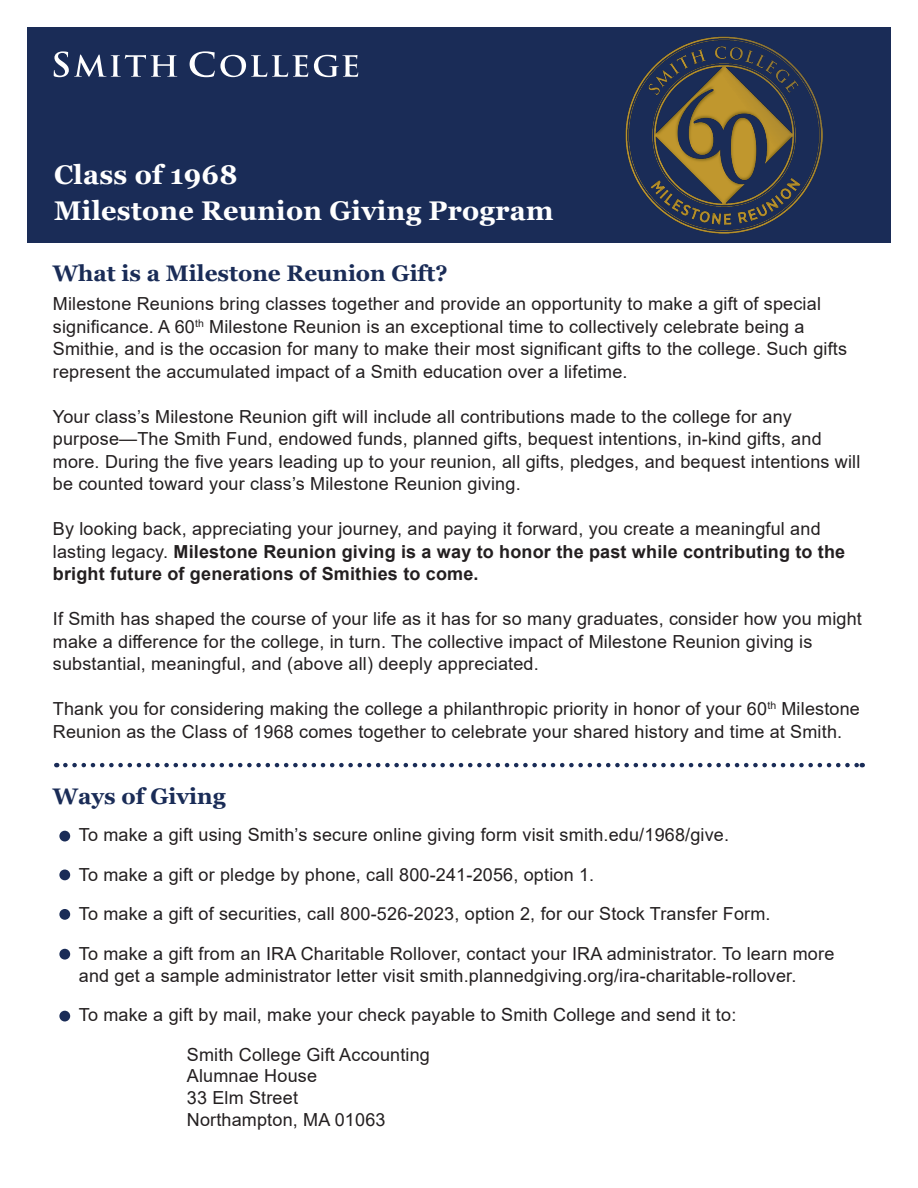
<style>
.page{position:relative;width:918px;height:1188px;background:#fff}
.page>*{position:absolute;margin:0;border:0;box-sizing:border-box;transform-origin:0 0}
.t1{font:700 27px "Georgia";letter-spacing:.01em;color:#fff}
.t2{font:700 22.5px "Georgia";color:#1a2c57}
.t3{font:18px/22.5px "Arial";letter-spacing:.01em;color:#231f20}
.t4{font:700 18px/22.5px "Arial";letter-spacing:.01em;color:#231f20}
.s1{font-weight:400}
</style>
<div class="page">
<div style="left:27px;top:27px;width:864px;height:216px;background:#1a2c57"></div>
<svg style="left:54px;top:51px;width:123px;height:26px"></svg>
<svg style="left:190px;top:51px;width:118px;height:26px"></svg>
<svg style="left:314px;top:55px;width:44px;height:22px"></svg>
<svg style="left:65px;top:763px;width:798px;height:4px"></svg>
<div style="left:59px;top:831px;width:11px;height:11px;background:#1a2c57;border-radius:50%"></div>
<div style="left:59px;top:870px;width:11px;height:10px;background:#1a2c57;border-radius:50%"></div>
<div style="left:59px;top:1011px;width:11px;height:11px;background:#1a2c57;border-radius:50%"></div>
<div style="left:59px;top:949px;width:11px;height:11px;background:#1a2c57;border-radius:50%"></div>
<div style="left:59px;top:909px;width:11px;height:11px;background:#1a2c57;border-radius:50%"></div>
<img style="left:625px;top:37px;width:198px;height:197px">
<p class="t1" style="left:54px;top:157px;width:185px">Class of 1968</p>
<p class="t1" style="left:54px;top:193px;width:501px">Milestone Reunion Giving Program</p>
<p class="t2" style="left:53px;top:259px;width:396px">What is a Milestone Reunion Gift?</p>
<p class="t3" style="left:53px;top:292px;width:796px">Milestone Reunions bring classes together and provide an opportunity to make a gift of special significance. A 60<sup>th</sup> Milestone Reunion is an exceptional time to collectively celebrate being a Smithie, and is the occasion for many to make their most significant gifts to the college. Such gifts represent the accumulated impact of a Smith education over a lifetime.</p>
<p class="t3" style="left:53px;top:405px;width:809px">Your class’s Milestone Reunion gift will include all contributions made to the college for any purpose—The Smith Fund, endowed funds, planned gifts, bequest intentions, in-kind gifts, and more. During the five years leading up to your reunion, all gifts, pledges, and bequest intentions will be counted toward your class’s Milestone Reunion giving.</p>
<p class="t4" style="left:53px;top:518px;width:794px"><span class="s1">By looking back, appreciating your journey, and paying it forward, you create a meaningful and lasting legacy.</span> Milestone Reunion giving is a way to honor the past while contributing to the bright future of generations of Smithies to come.</p>
<p class="t3" style="left:53px;top:607px;width:811px">If Smith has shaped the course of your life as it has for so many graduates, consider how you might make a difference for the college, in turn. The collective impact of Milestone Reunion giving is substantial, meaningful, and (above all) deeply appreciated.</p>
<p class="t3" style="left:53px;top:697px;width:809px">Thank you for considering making the college a philanthropic priority in honor of your 60<sup>th</sup> Milestone<br>Reunion as the Class of 1968 comes together to celebrate your shared history and time at Smith.</p>
<p class="t2" style="left:53px;top:782px;width:174px">Ways of Giving</p>
<p class="t3" style="left:79px;top:823px;width:652px">To make a gift using Smith’s secure online giving form visit smith.edu/1968/give.</p>
<p class="t3" style="left:79px;top:863px;width:517px">To make a gift or pledge by phone, call 800-241-2056, option 1.</p>
<p class="t3" style="left:79px;top:903px;width:693px">To make a gift of securities, call 800-526-2023, option 2, for our Stock Transfer Form.</p>
<p class="t3" style="left:79px;top:943px;width:757px;line-height:21.6px">To make a gift from an IRA Charitable Rollover, contact your IRA administrator. To learn more and get a sample administrator letter visit smith.plannedgiving.org/ira-charitable-rollover.</p>
<p class="t3" style="left:79px;top:1003px;width:659px">To make a gift by mail, make your check payable to Smith College and send it to:</p>
<p class="t3" style="left:187px;top:1043px;width:245px">Smith College Gift Accounting</p>
<p class="t3" style="left:187px;top:1065px;width:132px">Alumnae House</p>
<p class="t3" style="left:187px;top:1086px;width:113px">33 Elm Street</p>
<p class="t3" style="left:187px;top:1108px;width:200px">Northampton, MA 01063</p>
</div>
